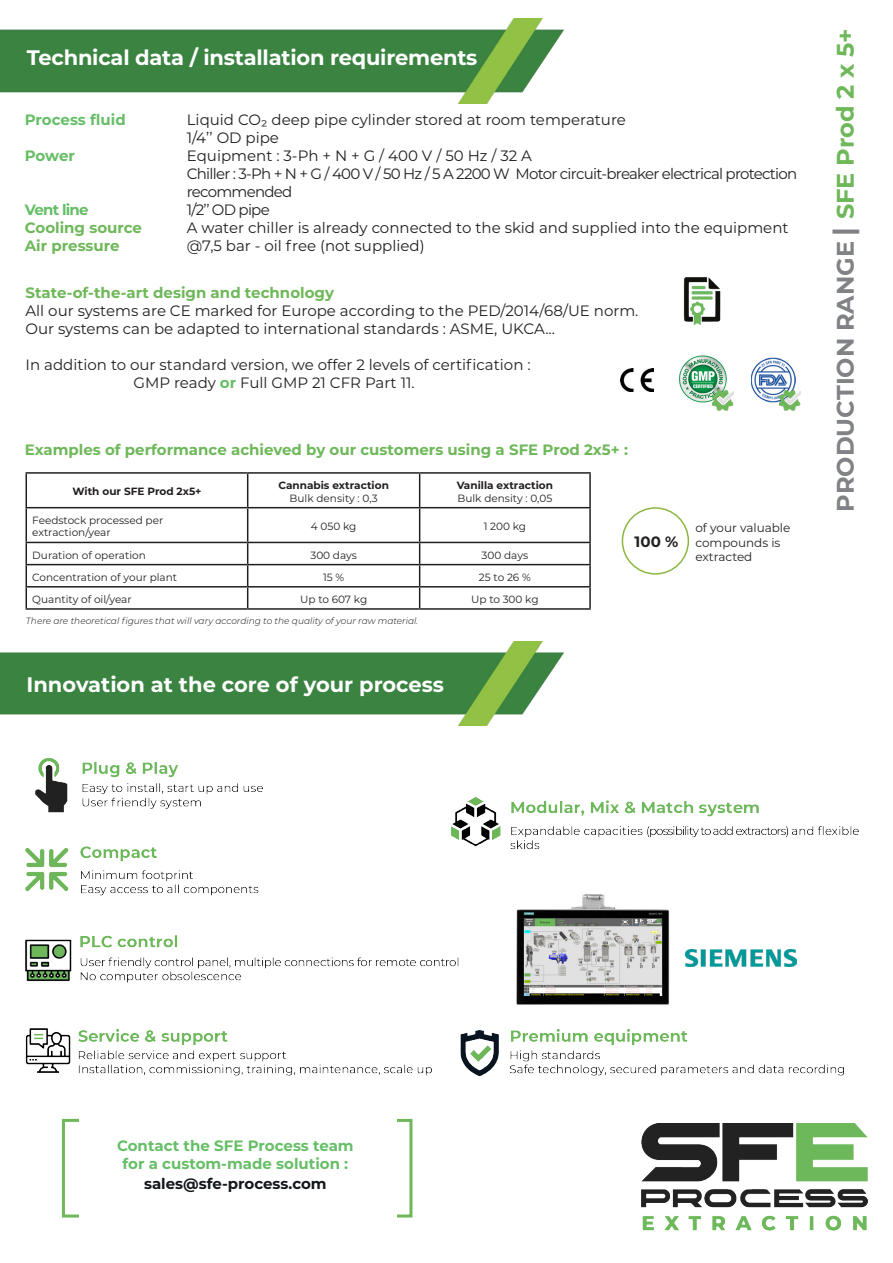
<style>
.page{position:relative;width:893px;height:1263px;background:#fff}
.page>*{position:absolute;margin:0;border:0;box-sizing:border-box;transform-origin:0 0}
.t1{font:700 24px "Montserrat";color:#808285}
.t2{font:700 21px "Montserrat";letter-spacing:-.01em;color:#fff}
.t3{font:16.5px "Ink Free";color:#808285}
.t4{font:15px "Montserrat";color:#231f20}
.t5{font:700 15px "Montserrat";color:#6eb859}
.t6{font:15px/18px "Montserrat";letter-spacing:-.05em;color:#231f20}
.t7{font:700 15px/18px "Montserrat";color:#66be67;text-align:center}
.t8{font:700 15px "Montserrat";color:#13161a}
.t9{font:700 15px "Montserrat";letter-spacing:-.05em;color:#66be67}
.t10{font:700 15px "Montserrat";color:#222}
.t11{font:12px "Montserrat";color:#222}
.t12{font:10.5px "Montserrat";color:#231f20}
.t13{font:700 10.5px "Montserrat";color:#231f20}
.t14{font:italic 300 9px "Montserrat";color:#0f100e}
.s1{font-weight:700;color:#66be67}
.s2{font-size:28.5px}
.s3{color:#6eb859}
</style>
<div class="page">
<img style="left:641px;top:1124px;width:226px;height:106px">
<img style="left:26px;top:759px;width:833px;height:318px">
<img style="left:0;top:18px;width:563px;height:85px">
<img style="left:0;top:641px;width:563px;height:85px">
<img style="left:683px;top:278px;width:38px;height:47px">
<img style="left:751px;top:357px;width:45px;height:45px">
<img style="left:621px;top:368px;width:32px;height:23px">
<img style="left:679px;top:355px;width:48px;height:48px">
<img style="left:713px;top:389px;width:20px;height:22px">
<img style="left:780px;top:389px;width:20px;height:22px">
<hr style="left:26px;top:472px;width:222px;height:2px;background:#231f20">
<hr style="left:26px;top:474px;width:1px;height:33px;background:#231f20">
<hr style="left:248px;top:472px;width:172px;height:2px;background:#231f20">
<hr style="left:247px;top:474px;width:1px;height:33px;background:#231f20">
<hr style="left:420px;top:472px;width:171px;height:2px;background:#231f20">
<hr style="left:419px;top:474px;width:1px;height:33px;background:#231f20">
<hr style="left:589px;top:474px;width:2px;height:33px;background:#231f20">
<hr style="left:26px;top:507px;width:222px;height:1px;background:#231f20">
<hr style="left:26px;top:508px;width:1px;height:34px;background:#231f20">
<hr style="left:248px;top:507px;width:172px;height:1px;background:#231f20">
<hr style="left:247px;top:508px;width:1px;height:34px;background:#231f20">
<hr style="left:420px;top:507px;width:171px;height:1px;background:#231f20">
<hr style="left:419px;top:508px;width:1px;height:34px;background:#231f20">
<hr style="left:589px;top:508px;width:2px;height:34px;background:#231f20">
<hr style="left:26px;top:542px;width:222px;height:1px;background:#231f20">
<hr style="left:248px;top:542px;width:172px;height:1px;background:#231f20">
<hr style="left:420px;top:542px;width:171px;height:1px;background:#231f20">
<hr style="left:589px;top:543px;width:2px;height:21px;background:#231f20">
<hr style="left:26px;top:564px;width:222px;height:1px;background:#231f20">
<hr style="left:248px;top:564px;width:172px;height:1px;background:#231f20">
<hr style="left:420px;top:564px;width:171px;height:1px;background:#231f20">
<hr style="left:589px;top:565px;width:2px;height:21px;background:#231f20">
<hr style="left:26px;top:586px;width:222px;height:1px;background:#231f20">
<svg style="left:26px;top:543px;width:1px;height:65px"></svg>
<hr style="left:248px;top:586px;width:172px;height:1px;background:#231f20">
<svg style="left:247px;top:543px;width:1px;height:65px"></svg>
<hr style="left:420px;top:586px;width:171px;height:1px;background:#231f20">
<svg style="left:419px;top:543px;width:1px;height:65px"></svg>
<hr style="left:589px;top:587px;width:2px;height:21px;background:#231f20">
<hr style="left:26px;top:608px;width:222px;height:2px;background:#231f20">
<hr style="left:248px;top:608px;width:172px;height:2px;background:#231f20">
<hr style="left:420px;top:608px;width:171px;height:2px;background:#231f20">
<div style="left:622px;top:507px;width:67px;height:68px;border:2px solid #8bb741;border-radius:50%"></div>
<div style="left:485px;top:862px;width:357px;height:154px;background:#fff"></div>
<img style="left:517px;top:894px;width:153px;height:111px">
<img style="left:685px;top:949px;width:111px;height:18px">
<div style="left:62px;top:1119px;width:350px;height:98px;border:3px solid #6eb859"></div>
<div style="left:79px;top:1108px;width:317px;height:124px;background:#fff"></div>
<p class="t2" style="left:27px;top:42px;width:452px">Technical data / installation requirements</p>
<p class="t7" style="left:25px;top:110px;width:102px">Process fluid</p>
<p class="t4" style="left:187px;top:109px;width:441px">Liquid CO2 deep pipe cylinder stored at room temperature</p>
<p class="t4" style="left:187px;top:127px;width:94px">1/4’’ OD pipe</p>
<p class="t7" style="left:25px;top:146px;width:52px">Power</p>
<p class="t4" style="left:187px;top:145px;width:347px">Equipment : 3-Ph + N + G / 400 V / 50 Hz / 32 A</p>
<p class="t6" style="left:187px;top:164px;width:612px">Chiller : 3-Ph + N + G / 400 V / 50 Hz / 5 A 2200 W Motor circuit-breaker electrical protection recommended</p>
<p class="t9" style="left:25px;top:199px;width:65px">Vent line</p>
<p class="t4" style="left:187px;top:199px;width:84px">1/2’’ OD pipe</p>
<p class="t5" style="left:25px;top:217px;width:119px">Cooling source</p>
<p class="t4" style="left:187px;top:217px;width:603px">A water chiller is already connected to the skid and supplied into the equipment</p>
<p class="t5" style="left:25px;top:235px;width:96px">Air pressure</p>
<p class="t4" style="left:187px;top:235px;width:239px">@7,5 bar - oil free (not supplied)</p>
<p class="t5" style="left:26px;top:281px;width:310px">State-of-the-art design and technology</p>
<p class="t4" style="left:26px;top:300px;width:614px">All our systems are CE marked for Europe according to the PED/2014/68/UE norm.</p>
<p class="t4" style="left:26px;top:318px;width:531px">Our systems can be adapted to international standards : ASME, UKCA...</p>
<p class="t4" style="left:26px;top:354px;width:507px">In addition to our standard version, we offer 2 levels of certification :</p>
<p class="t4" style="left:134px;top:372px;width:283px">GMP ready <span class="s1">or</span> Full GMP 21 CFR Part 11.</p>
<p class="t5" style="left:25px;top:439px;width:605px">Examples of performance achieved by our customers using a SFE Prod 2x5+ :</p>
<p class="t13" style="left:72px;top:484px;width:131px">With our SFE Prod 2x5+</p>
<p class="t12" style="left:32px;top:513px;width:133px">Feedstock processed per</p>
<p class="t12" style="left:32px;top:525px;width:80px">extraction/year</p>
<p class="t13" style="left:278px;top:478px;width:112px">Cannabis extraction</p>
<p class="t12" style="left:290px;top:491px;width:90px">Bulk density : 0,3</p>
<p class="t13" style="left:457px;top:478px;width:98px">Vanilla extraction</p>
<p class="t12" style="left:457px;top:491px;width:96px">Bulk density : 0,05</p>
<p class="t12" style="left:311px;top:519px;width:47px">4 050 kg</p>
<p class="t12" style="left:484px;top:519px;width:44px">1 200 kg</p>
<p class="t12" style="left:32px;top:548px;width:115px">Duration of operation</p>
<p class="t12" style="left:310px;top:548px;width:48px">300 days</p>
<p class="t12" style="left:482px;top:548px;width:48px">300 days</p>
<p class="t12" style="left:32px;top:570px;width:146px">Concentration of your plant</p>
<p class="t12" style="left:323px;top:570px;width:23px">15 %</p>
<p class="t12" style="left:479px;top:570px;width:53px">25 to 26 %</p>
<p class="t12" style="left:32px;top:592px;width:101px">Quantity of oil/year</p>
<p class="t12" style="left:300px;top:592px;width:69px">Up to 607 kg</p>
<p class="t12" style="left:471px;top:592px;width:69px">Up to 300 kg</p>
<p class="t14" style="left:26px;top:615px;width:394px">There are theoretical figures that will vary according to the quality of your raw material.</p>
<p class="t2" style="left:27px;top:670px;width:419px">Innovation at the core of your process</p>
<p class="t10" style="left:635px;top:530px;width:45px">100 %</p>
<p class="t11" style="left:695px;top:520px;width:97px">of your valuable</p>
<p class="t11" style="left:695px;top:534px;width:87px">compounds is</p>
<p class="t11" style="left:695px;top:549px;width:59px">extracted</p>
<p class="t1" style="left:828px;top:512px;width:485px;rotate:-90deg">PRODUCTION RANGE <span class="s2">|</span> <span class="s3">SFE Prod 2 x 5+</span></p>
<p class="t7" style="left:117px;top:1136px;width:238px">Contact the SFE Process team for a custom-made solution :</p>
<p class="t8" style="left:144px;top:1173px;width:184px">sales@sfe-process.com</p>
<p class="t3" style="left:177px;top:1179px;width:5px">!</p>
</div>
